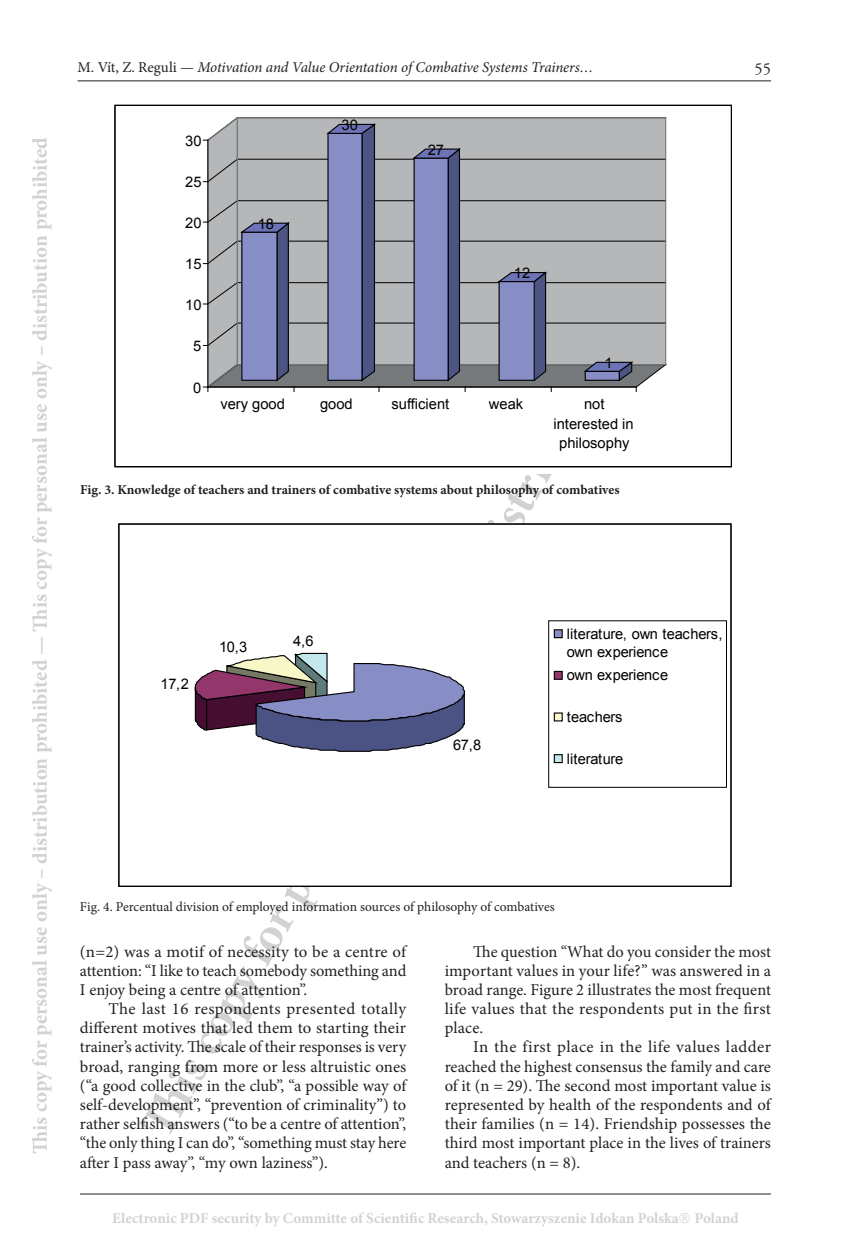
<style>
.page{position:relative;width:851px;height:1255px;background:#fff}
.page>*{position:absolute;margin:0;border:0;box-sizing:border-box;transform-origin:0 0}
.t1{font:700 21px "Minion Pro";letter-spacing:-.005em;color:#d1d2d4}
.t2{font:16.5px/19.2px "Minion Pro";color:#231f20;text-align:justify}
.t3{font:16.5px "Adobe Garamond Pro";color:#231f20}
.t4{font:700 15px "Minion Pro";color:#d1d2d4}
.t5{font:italic 15px "Minion Pro";letter-spacing:-.01em;color:#231f20}
.t6{font:14.55px/19px "Arial";color:#000001;text-align:center}
.t7{font:14.55px/18px "Arial";letter-spacing:-.02em;color:#000001}
.t8{font:700 13.5px "Minion Pro";letter-spacing:-.005em;color:#231f20}
.t9{font:13.5px "Minion Pro";letter-spacing:-.005em;color:#231f20}
.s1{font-style:normal}
</style>
<div class="page">
<hr style="left:78px;top:80px;width:692px;height:1px;background:#231f20">
<hr style="left:80px;top:1193px;width:690px;height:1px;background:#231f20">
<svg style="left:203px;top:116px;width:463px;height:275px;background:#9b9ead"></svg>
<svg style="left:194px;top:652px;width:271px;height:100px"></svg>
<div style="left:554px;top:629px;width:8px;height:8px;background:#878dc5"></div>
<div style="left:553px;top:629px;width:9px;height:9px;border:1px solid #000001"></div>
<div style="left:554px;top:671px;width:8px;height:8px;background:#93366b"></div>
<div style="left:553px;top:671px;width:9px;height:9px;border:1px solid #000001"></div>
<div style="left:554px;top:713px;width:8px;height:8px;background:#f8f7c7"></div>
<div style="left:553px;top:712px;width:9px;height:9px;border:1px solid #000001"></div>
<div style="left:554px;top:754px;width:8px;height:8px;background:#c3e7ed"></div>
<div style="left:553px;top:754px;width:9px;height:9px;border:1px solid #000001"></div>
<p class="t1" style="left:25px;top:1154px;width:1018px;rotate:-90deg">This copy for personal use only – distribution prohibited — This copy for personal use only – distribution prohibited</p>
<p class="t5" style="left:78px;top:57px;width:517px"><span class="s1">M. Vít, Z. Reguli —</span> Motivation and Value Orientation of Combative Systems Trainers…</p>
<p class="t3" style="left:754px;top:58px;width:18px">55</p>
<p class="t6" style="left:185px;top:131px;width:18px">30</p>
<p class="t6" style="left:185px;top:173px;width:18px">25</p>
<p class="t6" style="left:185px;top:213px;width:18px">20</p>
<p class="t6" style="left:185px;top:255px;width:18px">15</p>
<p class="t6" style="left:185px;top:295px;width:18px">10</p>
<p class="t6" style="left:193px;top:336px;width:10px">5</p>
<p class="t6" style="left:193px;top:378px;width:10px">0</p>
<p class="t6" style="left:258px;top:214px;width:18px">18</p>
<p class="t6" style="left:341px;top:115px;width:18px">30</p>
<p class="t6" style="left:427px;top:140px;width:18px">27</p>
<p class="t6" style="left:513px;top:264px;width:18px">12</p>
<p class="t6" style="left:604px;top:353px;width:10px">1</p>
<p class="t6" style="left:220px;top:395px;width:66px">very good</p>
<p class="t6" style="left:320px;top:395px;width:34px">good</p>
<p class="t6" style="left:391px;top:395px;width:59px">sufficient</p>
<p class="t6" style="left:489px;top:395px;width:36px">weak</p>
<p class="t6" style="left:553px;top:395px;width:82px">not interested in philosophy</p>
<p class="t8" style="left:80px;top:480px;width:541px">Fig. 3. Knowledge of teachers and trainers of combative systems about philosophy of combatives</p>
<p class="t6" style="left:160px;top:675px;width:30px">17,2</p>
<p class="t6" style="left:219px;top:637px;width:30px">10,3</p>
<p class="t6" style="left:293px;top:631px;width:22px">4,6</p>
<p class="t7" style="left:566px;top:625px;width:157px">literature, own teachers, own experience</p>
<p class="t7" style="left:566px;top:666px;width:103px">own experience</p>
<p class="t7" style="left:566px;top:708px;width:57px">teachers</p>
<p class="t7" style="left:566px;top:749px;width:58px">literature</p>
<p class="t6" style="left:453px;top:735px;width:30px">67,8</p>
<p class="t9" style="left:80px;top:897px;width:476px">Fig. 4. Percentual division of employed information sources of philosophy of combatives</p>
<p class="t2" style="left:80px;top:941px;width:328px">(n=2) was a motif of necessity to be a centre of attention: “I like to teach somebody something and I enjoy being a centre of attention”.</p>
<p class="t2" style="left:80px;top:999px;width:328px;text-indent:28px">The last 16 respondents presented totally different motives that led them to starting their trainer’s activity. The scale of their responses is very broad, ranging from more or less altruistic ones (“a good collective in the club”, “a possible way of self-development”, “prevention of criminality”) to rather selfish answers (“to be a centre of attention”, “the only thing I can do”, “something must stay here after I pass away”, “my own laziness”).</p>
<p class="t2" style="left:444px;top:941px;width:328px;text-indent:28px">The question “What do you consider the most important values in your life?” was answered in a broad range. Figure 2 illustrates the most frequent life values that the respondents put in the first place.</p>
<p class="t2" style="left:444px;top:1037px;width:328px;text-indent:28px">In the first place in the life values ladder reached the highest consensus the family and care of it (n = 29). The second most important value is represented by health of the respondents and of their families (n = 14). Friendship possesses the third most important place in the lives of trainers and teachers (n = 8).</p>
<p class="t4" style="left:112px;top:1207px;width:627px">Electronic PDF security by Committe of Scientific Research, Stowarzyszenie Idokan Polska Poland</p>
</div>
